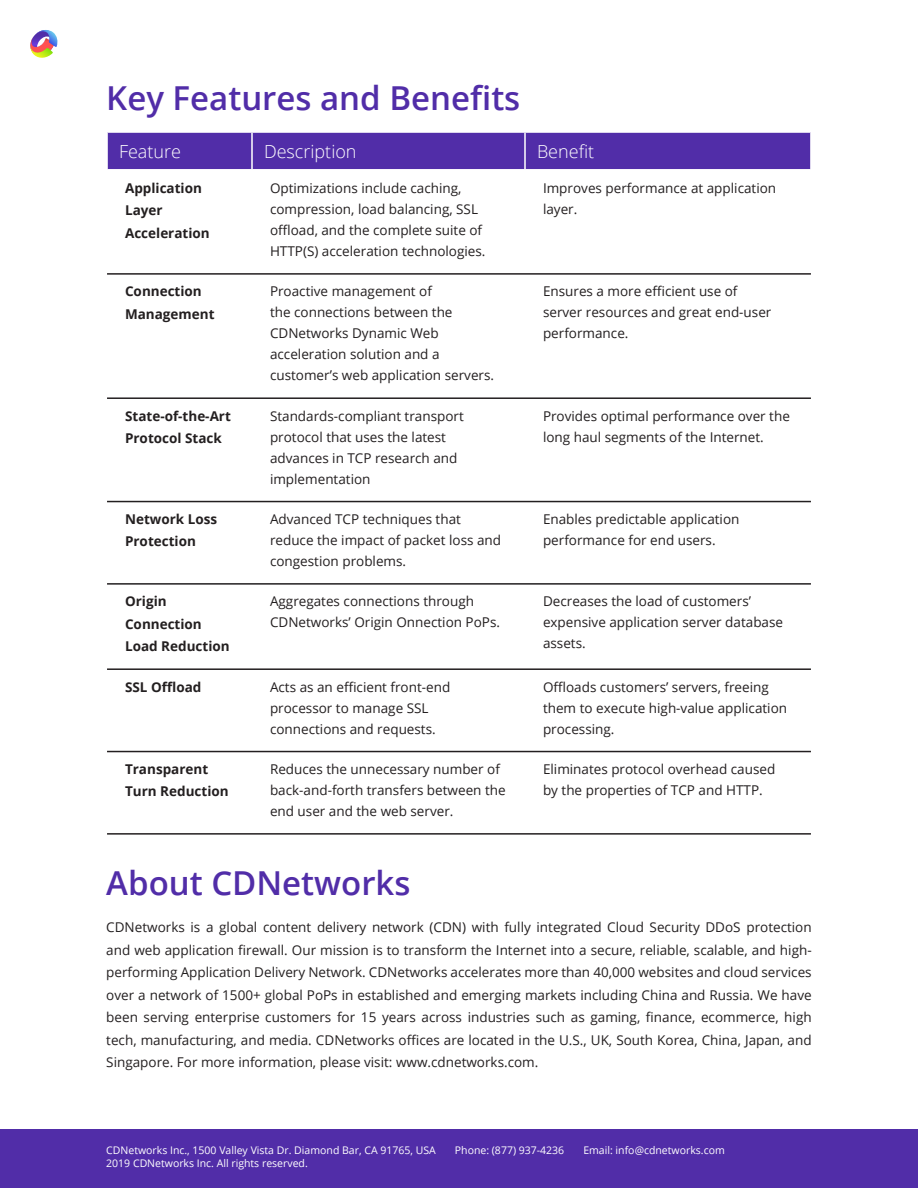
<style>
.page{position:relative;width:918px;height:1188px;background:#fff}
.page>*{position:absolute;margin:0;border:0;box-sizing:border-box;transform-origin:0 0}
.Heading1{font:600 33px "Open Sans";color:#512da8}
.Heading3{font:300 18px "Open Sans";color:#fff}
.t1{font:13.5px/21px "Open Sans";color:#231f20}
.t2{font:700 13.5px/22.5px "Open Sans";color:#231f20}
.t3{font:10.5px "Open Sans";color:#fff}
</style>
<div class="page">
<div style="left:0;top:1130px;width:918px;height:58px;background:#512da8"></div>
<svg style="left:30px;top:30px;width:28px;height:28px"></svg>
<div style="left:108px;top:133px;width:702px;height:36px;background:#512da8"></div>
<hr style="left:251px;top:133px;width:2px;height:36px;background:#fff">
<hr style="left:524px;top:133px;width:2px;height:36px;background:#fff">
<hr style="left:107px;top:273px;width:145px;height:2px;background:#231f20">
<hr style="left:252px;top:273px;width:273px;height:2px;background:#231f20">
<hr style="left:525px;top:273px;width:286px;height:2px;background:#231f20">
<hr style="left:107px;top:397px;width:145px;height:2px;background:#231f20">
<hr style="left:252px;top:397px;width:273px;height:2px;background:#231f20">
<hr style="left:525px;top:397px;width:286px;height:2px;background:#231f20">
<hr style="left:107px;top:501px;width:145px;height:1px;background:#231f20">
<hr style="left:252px;top:501px;width:273px;height:1px;background:#231f20">
<hr style="left:525px;top:501px;width:286px;height:1px;background:#231f20">
<hr style="left:107px;top:583px;width:145px;height:2px;background:#231f20">
<hr style="left:252px;top:583px;width:273px;height:2px;background:#231f20">
<hr style="left:525px;top:583px;width:286px;height:2px;background:#231f20">
<hr style="left:107px;top:833px;width:145px;height:2px;background:#231f20">
<hr style="left:252px;top:833px;width:273px;height:2px;background:#231f20">
<hr style="left:525px;top:833px;width:286px;height:2px;background:#231f20">
<hr style="left:107px;top:668px;width:145px;height:2px;background:#231f20">
<hr style="left:252px;top:668px;width:273px;height:2px;background:#231f20">
<hr style="left:525px;top:668px;width:286px;height:2px;background:#231f20">
<hr style="left:107px;top:751px;width:145px;height:1px;background:#231f20">
<hr style="left:252px;top:751px;width:273px;height:1px;background:#231f20">
<hr style="left:525px;top:751px;width:286px;height:1px;background:#231f20">
<p class="Heading1" style="left:106px;top:76px;width:416px">Key Features and Benefits</p>
<p class="Heading3" style="left:119px;top:139px;width:63px">Feature</p>
<p class="Heading3" style="left:264px;top:139px;width:94px">Description</p>
<p class="Heading3" style="left:537px;top:139px;width:59px">Benefit</p>
<p class="t2" style="left:125px;top:176px;width:86px">Application<br>Layer<br>Acceleration</p>
<p class="t1" style="left:270px;top:177px;width:217px">Optimizations include caching, compression, load balancing, SSL offload, and the complete suite of HTTP(S) acceleration technologies.</p>
<p class="t1" style="left:543px;top:177px;width:235px">Improves performance at application layer.</p>
<p class="t2" style="left:125px;top:280px;width:91px">Connection<br>Management</p>
<p class="t1" style="left:270px;top:280px;width:226px">Proactive management of<br>the connections between the<br>CDNetworks Dynamic Web acceleration solution and a customer’s web application servers.</p>
<p class="t1" style="left:543px;top:280px;width:230px">Ensures a more efficient use of server resources and great end-user performance.</p>
<p class="t2" style="left:125px;top:404px;width:107px">State-of-the-Art<br>Protocol Stack</p>
<p class="t1" style="left:270px;top:405px;width:195px">Standards-compliant transport protocol that uses the latest advances in TCP research and implementation</p>
<p class="t1" style="left:543px;top:405px;width:248px">Provides optimal performance over the long haul segments of the Internet.</p>
<p class="t2" style="left:125px;top:507px;width:94px">Network Loss<br>Protection</p>
<p class="t1" style="left:270px;top:508px;width:233px">Advanced TCP techniques that reduce the impact of packet loss and congestion problems.</p>
<p class="t1" style="left:543px;top:508px;width:198px">Enables predictable application performance for end users.</p>
<p class="t2" style="left:125px;top:590px;width:106px">Origin<br>Connection<br>Load Reduction</p>
<p class="t1" style="left:270px;top:590px;width:232px">Aggregates connections through<br>CDNetworks’ Origin Onnection PoPs.</p>
<p class="t1" style="left:543px;top:590px;width:242px">Decreases the load of customers’ expensive application server database assets.</p>
<p class="t2" style="left:125px;top:675px;width:78px">SSL Offload</p>
<p class="t1" style="left:270px;top:676px;width:182px">Acts as an efficient front-end processor to manage SSL connections and requests.</p>
<p class="t1" style="left:543px;top:676px;width:246px">Offloads customers’ servers, freeing them to execute high-value application processing.</p>
<p class="t2" style="left:125px;top:757px;width:105px">Transparent<br>Turn Reduction</p>
<p class="t1" style="left:270px;top:758px;width:237px">Reduces the unnecessary number of back-and-forth transfers between the end user and the web server.</p>
<p class="t1" style="left:543px;top:758px;width:234px">Eliminates protocol overhead caused by the properties of TCP and HTTP.</p>
<p class="Heading1" style="left:106px;top:860px;width:306px">About CDNetworks</p>
<p class="t1" style="left:106px;top:916px;width:707px;line-height:22.5px;text-align:justify">CDNetworks is a global content delivery network (CDN) with fully integrated Cloud Security DDoS protection and web application firewall. Our mission is to transform the Internet into a secure, reliable, scalable, and high&shy;performing Application Delivery Network. CDNetworks accelerates more than 40,000 websites and cloud services over a network of 1500+ global PoPs in established and emerging markets including China and Russia. We have been serving enterprise customers for 15 years across industries such as gaming, finance, ecommerce, high tech, manufacturing, and media. CDNetworks offices are located in the U.S., UK, South Korea, China, Japan, and Singapore. For more information, please visit: www.cdnetworks.com.</p>
<p class="t3" style="left:106px;top:1143px;width:331px">CDNetworks Inc., 1500 Valley Vista Dr. Diamond Bar, CA 91765, USA</p>
<p class="t3" style="left:455px;top:1143px;width:111px">Phone: (877) 937-4236</p>
<p class="t3" style="left:583px;top:1143px;width:143px">Email: info@cdnetworks.com</p>
<p class="t3" style="left:106px;top:1156px;width:203px">2019 CDNetworks Inc. All rights reserved.</p>
</div>
